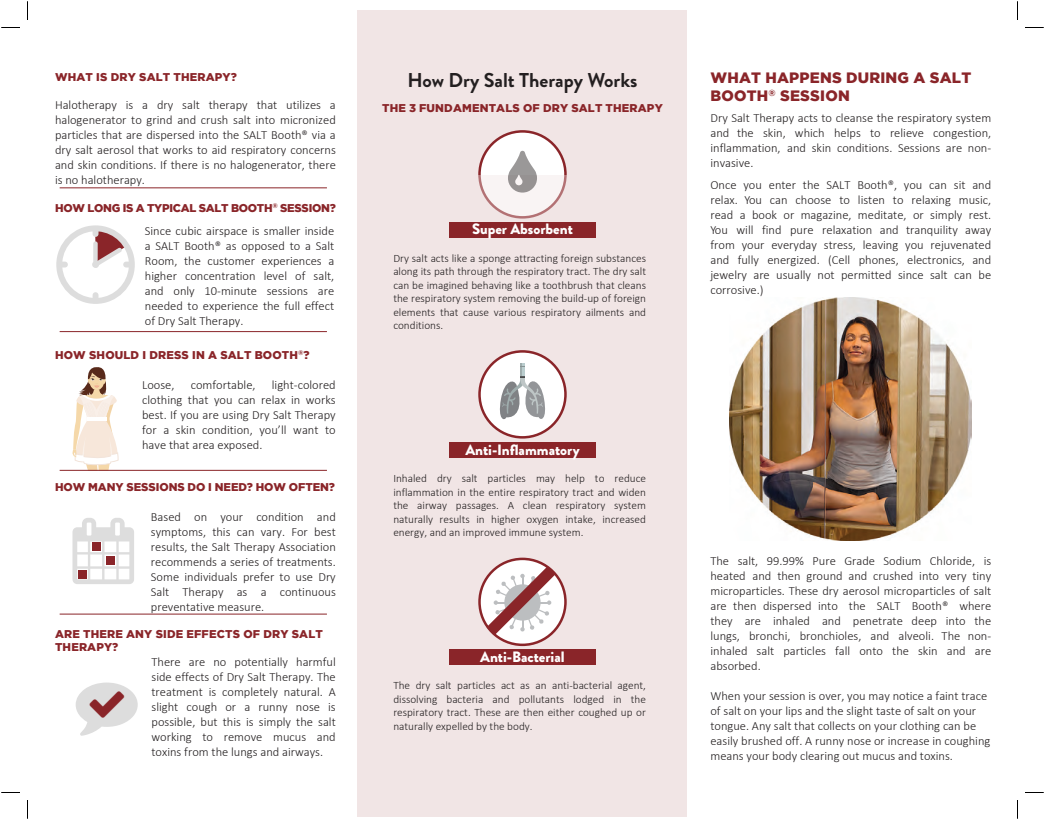
<style>
.page{position:relative;width:1045px;height:820px;background:#fff}
.page>*{position:absolute;margin:0;border:0;box-sizing:border-box;transform-origin:0 0}
.t1{font:700 20px "Brandon Grotesque";color:#231f20}
.t2{font:900 15px "Brandon Grotesque";color:#fff}
.t3{font:900 15px/18px "Gotham";letter-spacing:.015em;color:#8a2529}
.t4{font:300 12.5px/15px "Calibri";color:#231f20;text-align:justify}
.t5{font:300 11.25px/13.5px "Calibri";color:#231f20;text-align:justify}
.t6{font:900 11.25px/13.5px "Gotham";letter-spacing:.015em;color:#8a2529}
.t7{font:900 11.25px "Gotham";letter-spacing:-.025em;color:#8a2529}
.t8{font:900 11.25px "Gotham";letter-spacing:-.005em;color:#8a2529}
</style>
<div class="page">
<img style="left:730px;top:297px;width:242px;height:243px">
<div style="left:358px;top:11px;width:329px;height:806px;background:#f1e5e5"></div>
<div style="left:449px;top:649px;width:147px;height:16px;background:#8a2529"></div>
<svg style="left:480px;top:559px;width:85px;height:86px"></svg>
<div style="left:478px;top:558px;width:89px;height:88px;border:2px solid #8a2529;border-radius:50%"></div>
<svg style="left:487px;top:566px;width:68px;height:69px;background:#d6c0c1"></svg>
<div style="left:449px;top:442px;width:147px;height:16px;background:#8a2529"></div>
<div style="left:480px;top:351px;width:85px;height:86px;background:#fff;border-radius:50%"></div>
<div style="left:478px;top:350px;width:89px;height:89px;border:2px solid #8a2529;border-radius:50%"></div>
<svg style="left:499px;top:363px;width:46px;height:57px"></svg>
<div style="left:449px;top:222px;width:147px;height:16px;background:#8a2529"></div>
<svg style="left:480px;top:131px;width:85px;height:86px;fill:#f9f4f4"></svg>
<div style="left:478px;top:130px;width:89px;height:89px;border:2px solid #8a2529;border-radius:50%"></div>
<svg style="left:508px;top:151px;width:29px;height:42px"></svg>
<svg style="left:56px;top:225px;width:79px;height:79px"></svg>
<svg style="left:73px;top:367px;width:45px;height:103px"></svg>
<svg style="left:72px;top:518px;width:62px;height:66px"></svg>
<div style="left:92px;top:542px;width:9px;height:9px;background:#8a2529"></div>
<div style="left:78px;top:570px;width:9px;height:9px;background:#8a2529"></div>
<div style="left:106px;top:556px;width:9px;height:9px;background:#8a2529"></div>
<hr style="left:60px;top:614px;width:267px;height:1px;background:#8a2529">
<hr style="left:60px;top:470px;width:267px;height:1px;background:#8a2529">
<hr style="left:60px;top:331px;width:267px;height:1px;background:#8a2529">
<hr style="left:60px;top:188px;width:267px;height:1px;background:#8a2529">
<svg style="left:1px;top:27px;width:19px;height:1px"></svg>
<svg style="left:1025px;top:27px;width:19px;height:1px"></svg>
<svg style="left:1px;top:792px;width:19px;height:1px"></svg>
<svg style="left:1025px;top:792px;width:19px;height:1px"></svg>
<svg style="left:27px;top:1px;width:1px;height:19px"></svg>
<svg style="left:27px;top:800px;width:1px;height:19px"></svg>
<svg style="left:1017px;top:1px;width:1px;height:19px"></svg>
<svg style="left:1017px;top:800px;width:1px;height:19px"></svg>
<p class="t6" style="left:55px;top:70px;width:183px">WHAT IS DRY SALT THERAPY?</p>
<p class="t4" style="left:55px;top:97px;width:282px">Halotherapy is a dry salt therapy that utilizes a halogenerator to grind and crush salt into micronized particles that are dispersed into the SALT Booth® via a dry salt aerosol that works to aid respiratory concerns and skin conditions. If there is no halogenerator, there is no halotherapy.</p>
<p class="t7" style="left:55px;top:201px;width:282px">HOW LONG IS A TYPICAL SALT BOOTH<sup>®</sup> SESSION?</p>
<p class="t4" style="left:145px;top:224px;width:191px">Since cubic airspace is smaller inside a SALT Booth® as opposed to a Salt Room, the customer experiences a higher concentration level of salt, and only 10-minute sessions are needed to experience the full effect of Dry Salt Therapy.</p>
<p class="t6" style="left:55px;top:348px;width:256px">HOW SHOULD I DRESS IN A SALT BOOTH<sup>®</sup>?</p>
<p class="t4" style="left:142px;top:377px;width:34px">Loose,</p>
<p class="t4" style="left:191px;top:377px;width:66px">comfortable,</p>
<p class="t4" style="left:142px;top:377px;width:195px;text-indent:130px">light-colored clothing that you can relax in works best. If you are using Dry Salt Therapy for a skin condition, you’ll want to have that area exposed.</p>
<p class="t8" style="left:55px;top:480px;width:281px">HOW MANY SESSIONS DO I NEED? HOW OFTEN?</p>
<p class="t4" style="left:151px;top:509px;width:186px">Based on your condition and symptoms, this can vary. For best results, the Salt Therapy Association recommends a series of treatments.<br>Some individuals prefer to use Dry Salt Therapy as a continuous preventative measure.</p>
<p class="t6" style="left:55px;top:627px;width:269px">ARE THERE ANY SIDE EFFECTS OF DRY SALT<br>THERAPY?</p>
<p class="t4" style="left:152px;top:654px;width:186px">There are no potentially harmful side effects of Dry Salt Therapy. The treatment is completely natural. A slight cough or a runny nose is possible, but this is simply the salt working to remove mucus and</p>
<p class="t4" style="left:152px;top:744px;width:173px">toxins from the lungs and airways.</p>
<h1 class="t1" style="left:408px;top:66px;width:231px">How Dry Salt Therapy Works</h1>
<p class="t6" style="left:382px;top:101px;width:282px">THE 3 FUNDAMENTALS OF DRY SALT THERAPY</p>
<p class="t2" style="left:472px;top:219px;width:102px">Super Absorbent</p>
<p class="t5" style="left:393px;top:251px;width:254px">Dry salt acts like a sponge attracting foreign substances along its path through the respiratory tract. The dry salt can be imagined behaving like a toothbrush that cleans the respiratory system removing the build-up of foreign elements that cause various respiratory ailments and conditions.</p>
<p class="t2" style="left:465px;top:439px;width:116px">Anti-Inflammatory</p>
<p class="t5" style="left:393px;top:472px;width:254px">Inhaled dry salt particles may help to reduce inflammation in the entire respiratory tract and widen the airway passages. A clean respiratory system naturally results in higher oxygen intake, increased energy, and an improved immune system.</p>
<p class="t2" style="left:480px;top:646px;width:86px">Anti-Bacterial</p>
<p class="t5" style="left:393px;top:679px;width:254px">The dry salt particles act as an anti-bacterial agent, dissolving bacteria and pollutants lodged in the respiratory tract. These are then either coughed up or naturally expelled by the body.</p>
<p class="t3" style="left:711px;top:69px;width:262px">WHAT HAPPENS DURING A SALT<br>BOOTH<sup>®</sup> SESSION</p>
<p class="t4" style="left:710px;top:111px;width:282px">Dry Salt Therapy acts to cleanse the respiratory system and the skin, which helps to relieve congestion, inflammation, and skin conditions. Sessions are non&shy;invasive.</p>
<p class="t4" style="left:710px;top:177px;width:282px">Once you enter the SALT Booth®, you can sit and relax. You can choose to listen to relaxing music, read a book or magazine, meditate, or simply rest.<br>You will find pure relaxation and tranquility away from your everyday stress, leaving you rejuvenated and fully energized. (Cell phones, electronics, and jewelry are usually not permitted since salt can be corrosive.)</p>
<p class="t4" style="left:710px;top:553px;width:282px">The salt, 99.99% Pure Grade Sodium Chloride, is heated and then ground and crushed into very tiny microparticles. These dry aerosol microparticles of salt are then dispersed into the SALT Booth® where they are inhaled and penetrate deep into the lungs, bronchi, bronchioles, and alveoli. The non&shy;inhaled salt particles fall onto the skin and are absorbed.</p>
<p class="t4" style="left:710px;top:688px;width:281px;text-align:left">When your session is over, you may notice a faint trace of salt on your lips and the slight taste of salt on your tongue. Any salt that collects on your clothing can be easily brushed off. A runny nose or increase in coughing means your body clearing out mucus and toxins.</p>
</div>
